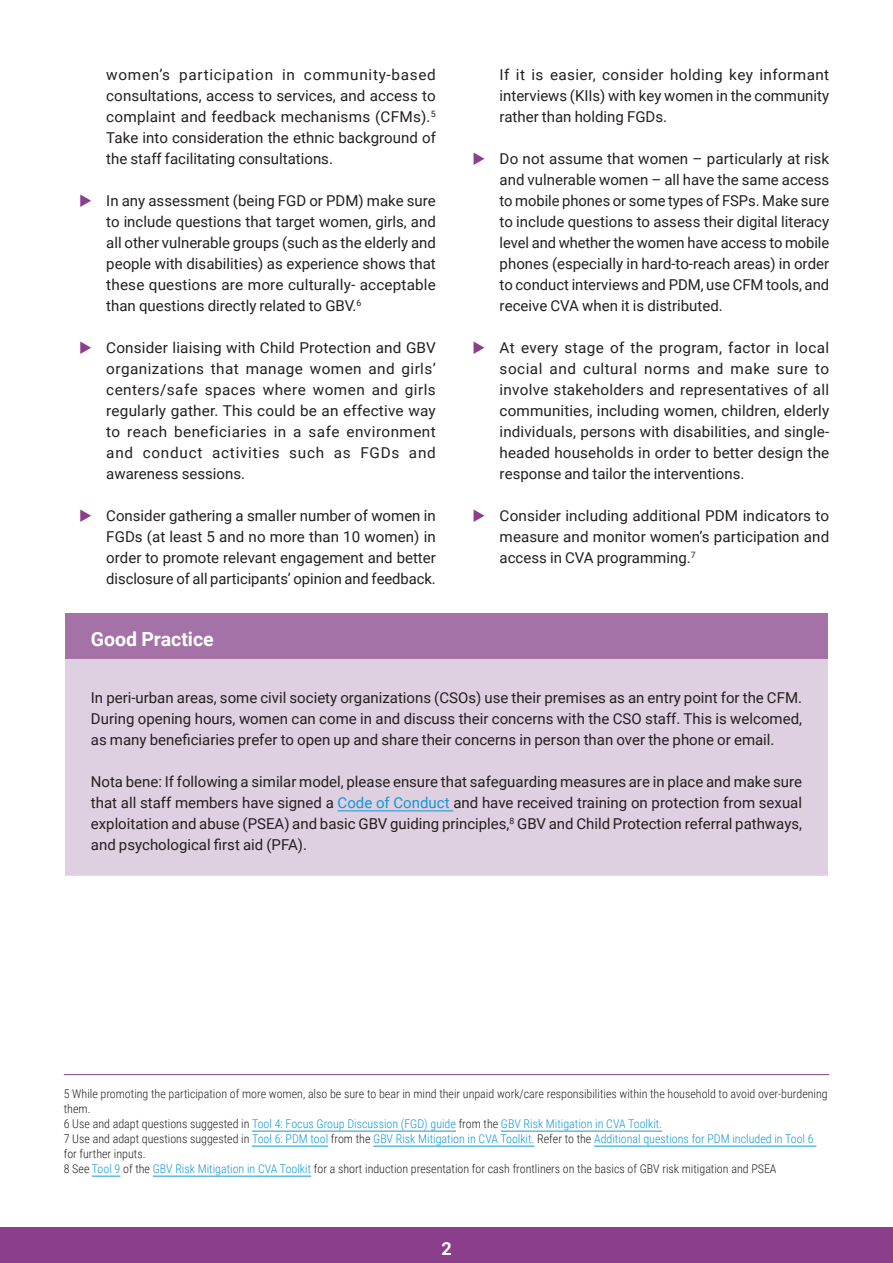
<style>
.page{position:relative;width:893px;height:1263px;background:#fff}
.page>*{position:absolute;margin:0;border:0;box-sizing:border-box;transform-origin:0 0}
.title_box{font:700 19.5px "Roboto";color:#fff}
.t1{font:700 18px "Roboto";color:#fff}
.t2{font:15px/21px "Roboto";color:#231f20;text-align:justify}
.footnote{font:300 12px/15px "Roboto Condensed";color:#231f20}
.footnote-2{font:300 12px/15px "Roboto Condensed";color:#1197d6}
.s1{color:#1197d6}
.s2{color:#231f20}
</style>
<div class="page">
<div style="left:0;top:1227px;width:893px;height:36px;background:#8a3e8c"></div>
<hr style="left:64px;top:1074px;width:765px;height:1px;background:#8a3e8c">
<hr style="left:252px;top:1131px;width:204px;height:1px;background:#1197d6">
<hr style="left:501px;top:1131px;width:161px;height:1px;background:#1197d6">
<hr style="left:252px;top:1146px;width:76px;height:1px;background:#1197d6">
<hr style="left:373px;top:1146px;width:161px;height:1px;background:#1197d6">
<hr style="left:594px;top:1146px;width:222px;height:1px;background:#1197d6">
<svg style="left:92px;top:1176px;width:28px;height:1px"></svg>
<hr style="left:153px;top:1176px;width:158px;height:1px;background:#1197d6">
<div style="left:65px;top:613px;width:763px;height:46px;background:#a572a7"></div>
<div style="left:65px;top:659px;width:763px;height:218px;background:#decfe1"></div>
<hr style="left:65px;top:876px;width:763px;height:3px;background:#fff">
<hr style="left:338px;top:810px;width:115px;height:1px;background:#1197d6">
<p class="t2" style="left:106px;top:63px;width:331px">women’s participation in community-based consultations, access to services, and access to complaint and feedback mechanisms (CFMs).<sup>5<br></sup>Take into consideration the ethnic background of the staff facilitating consultations.</p>
<p class="t2" style="left:106px;top:189px;width:331px">In any assessment (being FGD or PDM) make sure to include questions that target women, girls, and all other vulnerable groups (such as the elderly and people with disabilities) as experience shows that these questions are more culturally- acceptable than questions directly related to GBV.<sup>6</sup></p>
<p class="t2" style="left:106px;top:337px;width:331px">Consider liaising with Child Protection and GBV organizations that manage women and girls’ centers/safe spaces where women and girls regularly gather. This could be an effective way to reach beneficiaries in a safe environment and conduct activities such as FGDs and awareness sessions.</p>
<p class="t2" style="left:106px;top:505px;width:331px">Consider gathering a smaller number of women in FGDs (at least 5 and no more than 10 women) in order to promote relevant engagement and better disclosure of all participants’ opinion and feedback.</p>
<p class="title_box" style="left:91px;top:626px;width:124px">Good Practice</p>
<p class="t2" style="left:500px;top:63px;width:331px">If it is easier, consider holding key informant interviews (KIIs) with key women in the community rather than holding FGDs.</p>
<p class="t2" style="left:500px;top:147px;width:331px">Do not assume that women – particularly at risk and vulnerable women – all have the same access to mobile phones or some types of FSPs. Make sure to include questions to assess their digital literacy level and whether the women have access to mobile phones (especially in hard-to-reach areas) in order to conduct interviews and PDM, use CFM tools, and receive CVA when it is distributed.</p>
<p class="t2" style="left:500px;top:337px;width:331px">At every stage of the program, factor in local social and cultural norms and make sure to involve stakeholders and representatives of all communities, including women, children, elderly individuals, persons with disabilities, and single&shy;headed households in order to better design the response and tailor the interventions.</p>
<p class="t2" style="left:500px;top:505px;width:331px">Consider including additional PDM indicators to measure and monitor women’s participation and access in CVA programming.<sup>7</sup></p>
<p class="t2" style="left:91px;top:686px;width:713px">In peri-urban areas, some civil society organizations (CSOs) use their premises as an entry point for the CFM.<br>During opening hours, women can come in and discuss their concerns with the CSO staff. This is welcomed, as many beneficiaries prefer to open up and share their concerns in person than over the phone or email.</p>
<p class="t2" style="left:91px;top:770px;width:713px">Nota bene: If following a similar model, please ensure that safeguarding measures are in place and make sure that all staff members have signed a <span class="s1">Code of Conduct</span> and have received training on protection from sexual exploitation and abuse (PSEA) and basic GBV guiding principles,<sup>8</sup> GBV and Child Protection referral pathways, and psychological first aid (PFA).</p>
<p class="footnote" style="left:64px;top:1086px;width:765px">5 While promoting the participation of more women, also be sure to bear in mind their unpaid work/care responsibilities within the household to avoid over-burdening them.</p>
<p class="footnote-2" style="left:64px;top:1116px;width:600px"><span class="s2">6 Use and adapt questions suggested in</span> Tool 4: Focus Group Discussion (FGD) guide <span class="s2">from the</span> GBV Risk Mitigation in CVA Toolkit.</p>
<p class="footnote-2" style="left:64px;top:1131px;width:751px"><span class="s2">7 Use and adapt questions suggested in</span> Tool 6: PDM tool <span class="s2">from the</span> GBV Risk Mitigation in CVA Toolkit. <span class="s2">Refer to the</span> Additional questions for PDM included in Tool 6 <span class="s2">for further inputs.</span></p>
<p class="footnote" style="left:64px;top:1161px;width:714px">8 See <span class="s1">Tool 9</span> of the <span class="s1">GBV Risk Mitigation in CVA Toolkit</span> for a short induction presentation for cash frontliners on the basics of GBV risk mitigation and PSEA</p>
<p class="t1" style="left:441px;top:1236px;width:12px">2</p>
</div>
